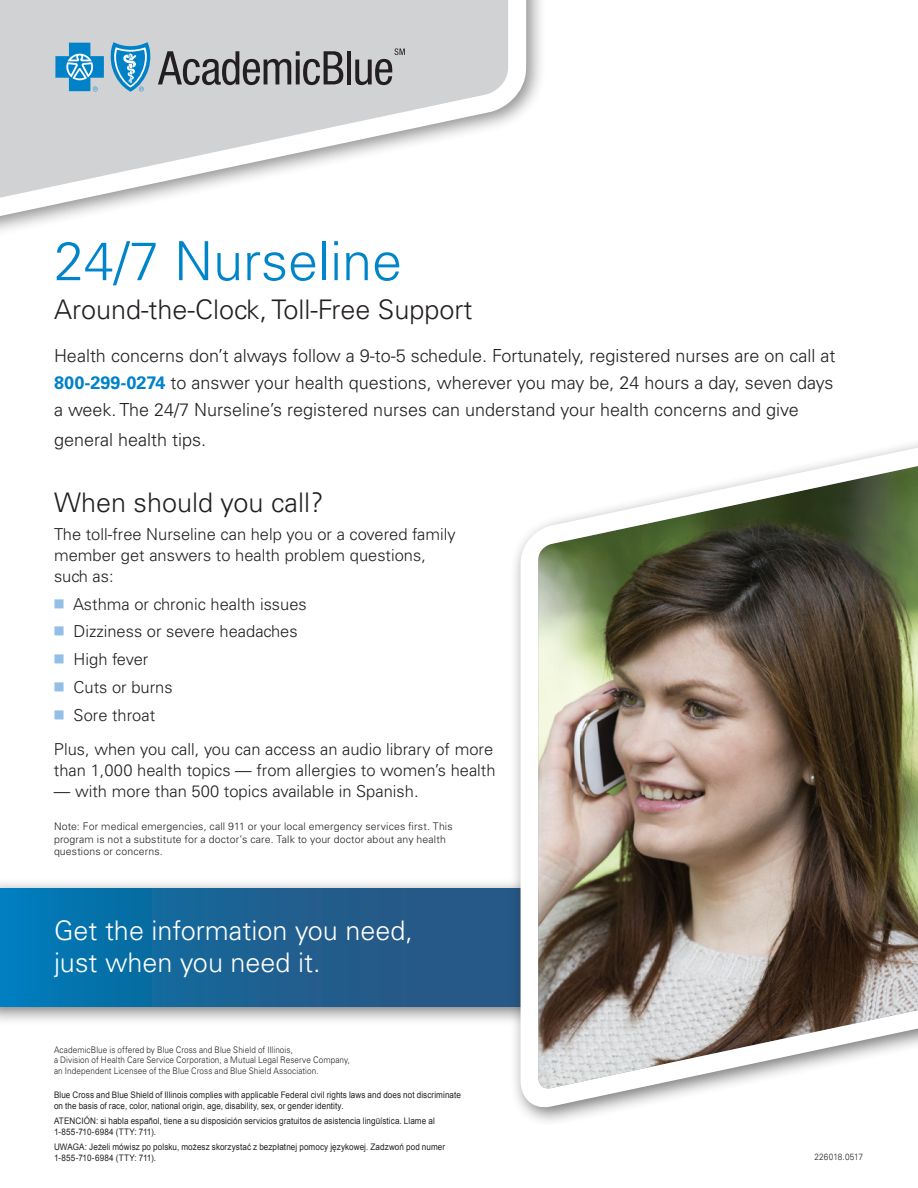
<style>
.page{position:relative;width:918px;height:1188px;background:#fff}
.page>*{position:absolute;margin:0;border:0;box-sizing:border-box;transform-origin:0 0}
.t1{font:300 54px "Univers LT Std";color:#0085cb}
.t2{font:300 27px "Univers LT Std";color:#231f20}
.t3{font:300 27px/32.4px "Univers LT Std";color:#fff}
.t4{font:300 18px/27px "Univers LT Std";color:#231f20}
.t5{font:300 16.5px/27.8px "Univers LT Std";color:#231f20}
.t6{font:300 10.5px/12.6px "Univers LT Std";letter-spacing:.015em;color:#231f20}
.t7{font:9px/10.8px "Arial";letter-spacing:.01em;color:#231f20;scale:.9 1}
.t8{font:300 9px/10.5px "Univers LT Std";letter-spacing:.01em;color:#231f20;scale:.91 1}
.s1{font-weight:700;color:#0082c8}
</style>
<div class="page">
<div style="left:0;top:0;width:546px;height:283px;background:#231f20;opacity:.5"></div>
<svg style="left:0;top:0;width:535px;height:280px"></svg>
<div style="left:0;top:878px;width:615px;height:149px;background:#231f20;opacity:.6"></div>
<svg style="left:0;top:888px;width:510px;height:118px;background:#176598"></svg>
<svg style="left:158px;top:51px;width:185px;height:34px;background:#929193"></svg>
<hr style="left:347px;top:51px;width:4px;height:33px;background:#231f20">
<svg style="left:355px;top:48px;width:50px;height:37px;background:#a3a2a4"></svg>
<svg style="left:55px;top:43px;width:49px;height:48px;background:#60aad2"></svg>
<svg style="left:110px;top:42px;width:41px;height:50px;background:#69aed4"></svg>
<img style="left:512px;top:443px;width:406px;height:679px">
<h1 class="t1" style="left:54px;top:228px;width:350px">24/7 Nurseline</h1>
<h2 class="t2" style="left:54px;top:293px;width:420px">Around-the-Clock, Toll-Free Support</h2>
<p class="t4" style="left:54px;top:342px;width:783px">Health concerns don’t always follow a 9-to-5 schedule. Fortunately, registered nurses are on call at<br><span class="s1">800-299-0274</span> to answer your health questions, wherever you may be, 24 hours a day, seven days a week. The 24/7 Nurseline’s registered nurses can understand your health concerns and give</p>
<h3 class="t4" style="left:54px;top:426px;width:154px">general health tips.</h3>
<h2 class="t2" style="left:54px;top:486px;width:271px">When should you call?</h2>
<h3 class="t5" style="left:54px;top:524px;width:403px;line-height:21px">The toll-free Nurseline can help you or a covered family member get answers to health problem questions, such as:</h3>
<h3 class="t5" style="left:73px;top:590px;width:235px">Asthma or chronic health issues<br>Dizziness or severe headaches<br>High fever<br>Cuts or burns<br>Sore throat</h3>
<h3 class="t5" style="left:54px;top:739px;width:443px;line-height:21px">Plus, when you call, you can access an audio library of more than 1,000 health topics — from allergies to women’s health</h3>
<h3 class="t5" style="left:54px;top:777px;width:366px">— with more than 500 topics available in Spanish.</h3>
<p class="t6" style="left:54px;top:820px;width:400px">Note: For medical emergencies, call 911 or your local emergency services first. This program is not a substitute for a doctor’s care. Talk to your doctor about any health questions or concerns.</p>
<h2 class="t3" style="left:54px;top:914px;width:361px">Get the information you need, just when you need it.</h2>
<p class="t8" style="left:54px;top:1044px;width:327px">AcademicBlue is offered by Blue Cross and Blue Shield of Illinois,<br>a Division of Health Care Service Corporation, a Mutual Legal Reserve Company, an Independent Licensee of the Blue Cross and Blue Shield Association.</p>
<p class="t7" style="left:54px;top:1089px;width:454px">Blue Cross and Blue Shield of Illinois complies with applicable Federal civil rights laws and does not discriminate on the basis of race, color, national origin, age, disability, sex, or gender identity.</p>
<p class="t7" style="left:54px;top:1115px;width:425px">ATENCIÓN: si habla español, tiene a su disposición servicios gratuitos de asistencia lingüística. Llame al<br>1-855-710-6984 (TTY: 711).</p>
<p class="t7" style="left:54px;top:1141px;width:436px">UWAGA: Jeżeli mówisz po polsku, możesz skorzystać z bezpłatnej pomocy językowej. Zadzwoń pod numer<br>1-855-710-6984 (TTY: 711).</p>
<p class="t8" style="left:814px;top:1152px;width:55px">226018.0517</p>
</div>
